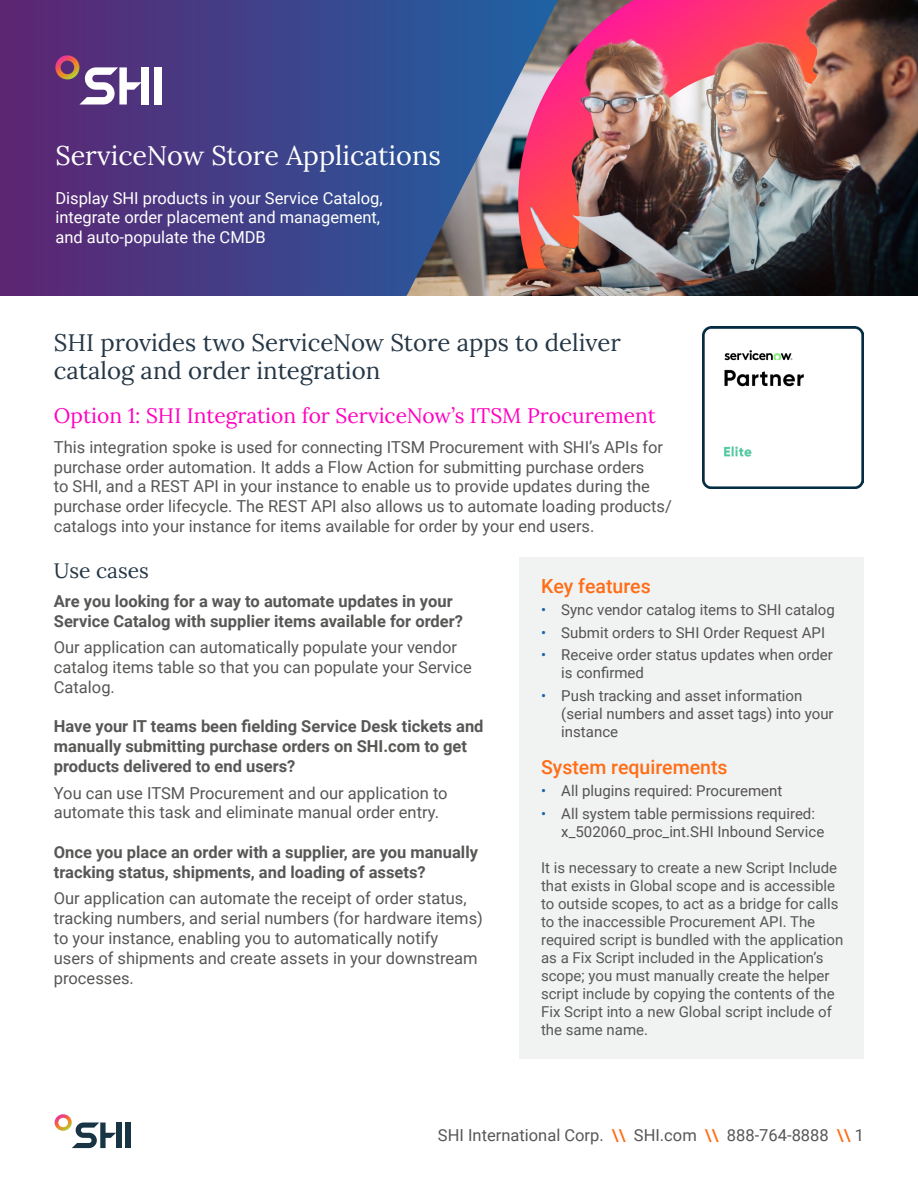
<style>
.page{position:relative;width:918px;height:1188px;background:#fff}
.page>*{position:absolute;margin:0;border:0;box-sizing:border-box;transform-origin:0 0}
.t1{font:27px "Lora";color:#fff}
.t2{font:24px/28.8px "Lora";color:#253746}
.t3{font:21px "Lora";color:#ff00c0}
.t4{font:21px "Lora";color:#253746}
.t5{font:500 19.5px "Roboto";color:#ff6d15}
.t6{font:16.5px/19.8px "Roboto";color:#575756}
.t7{font:700 16.5px/19.8px "Roboto";color:#575756}
.t8{font:16.5px/19.8px "Roboto";color:#fff}
.t9{font:15px/18px "Roboto";color:#575756}
.t10{font:15px/18px "Roboto";color:#555352}
.s1{color:#1c64a5}
.s2{font-weight:500;color:#ff6d15}
</style>
<div class="page">
<div style="left:125px;top:1123px;width:5px;height:25px;background:#193444"></div>
<svg style="left:55px;top:1114px;width:61px;height:34px"></svg>
<div style="left:116px;top:1123px;width:5px;height:25px;background:#193444"></div>
<div style="left:519px;top:557px;width:345px;height:501px;background:#f1f2f2"></div>
<img style="left:702px;top:326px;width:162px;height:162px">
<img style="left:558px;top:0;width:360px;height:296px">
<svg style="left:0;top:0;width:558px;height:296px;background:#504786"></svg>
<div style="left:154px;top:67px;width:7px;height:38px;background:#fff"></div>
<svg style="left:55px;top:55px;width:87px;height:50px"></svg>
<div style="left:142px;top:67px;width:7px;height:38px;background:#fff"></div>
<p class="t1" style="left:55px;top:135px;width:387px">ServiceNow Store Applications</p>
<p class="t8" style="left:55px;top:187px;width:329px">Display SHI products in your Service Catalog, integrate order placement and management, and auto-populate the CMDB</p>
<p class="t2" style="left:54px;top:326px;width:568px">SHI provides two ServiceNow Store apps to deliver catalog and order integration</p>
<p class="t3" style="left:54px;top:399px;width:604px">Option 1: SHI Integration for ServiceNow’s ITSM Procurement</p>
<p class="t6" style="left:54px;top:436px;width:620px">This integration spoke is used for connecting ITSM Procurement with SHI’s APIs for purchase order automation. It adds a Flow Action for submitting purchase orders<br>to SHI, and a REST API in your instance to enable us to provide updates during the purchase order lifecycle. The REST API also allows us to automate loading products/ catalogs into your instance for items available for order by your end users.</p>
<p class="t4" style="left:54px;top:555px;width:97px">Use cases</p>
<p class="t7" style="left:54px;top:591px;width:411px">Are you looking for a way to automate updates in your<br>Service Catalog with supplier items available for order?</p>
<p class="t6" style="left:54px;top:637px;width:420px">Our application can automatically populate your vendor catalog items table so that you can populate your Service<br>Catalog.</p>
<p class="t7" style="left:54px;top:716px;width:431px">Have your IT teams been fielding Service Desk tickets and manually submitting purchase orders on SHI.com to get products delivered to end users?</p>
<p class="t6" style="left:54px;top:782px;width:395px">You can use ITSM Procurement and our application to automate this task and eliminate manual order entry.</p>
<p class="t7" style="left:54px;top:842px;width:426px">Once you place an order with a supplier, are you manually tracking status, shipments, and loading of assets?</p>
<p class="t6" style="left:54px;top:888px;width:431px">Our application can automate the receipt of order status, tracking numbers, and serial numbers (for hardware items) to your instance, enabling you to automatically notify<br>users of shipments and create assets in your downstream processes.</p>
<p class="t5" style="left:541px;top:572px;width:111px">Key features</p>
<p class="t10" style="left:541px;top:600px;width:295px"><span class="s1">•</span> Sync vendor catalog items to SHI catalog</p>
<p class="t10" style="left:541px;top:623px;width:286px"><span class="s1">•</span> Submit orders to SHI Order Request API</p>
<p class="t10" style="left:561px;top:645px;width:273px;text-indent:-20px"><span class="s1">•</span> Receive order status updates when order is confirmed</p>
<p class="t10" style="left:561px;top:686px;width:274px;text-indent:-20px"><span class="s1">•</span> Push tracking and asset information (serial numbers and asset tags) into your instance</p>
<p class="t5" style="left:541px;top:753px;width:188px">System requirements</p>
<p class="t10" style="left:541px;top:781px;width:243px"><span class="s1">•</span> All plugins required: Procurement</p>
<p class="t10" style="left:561px;top:804px;width:264px;text-indent:-20px"><span class="s1">•</span> All system table permissions required: x_502060_proc_int.SHI Inbound Service</p>
<p class="t9" style="left:541px;top:858px;width:304px">It is necessary to create a new Script Include that exists in Global scope and is accessible to outside scopes, to act as a bridge for calls to the inaccessible Procurement API. The required script is bundled with the application as a Fix Script included in the Application’s scope; you must manually create the helper script include by copying the contents of the Fix Script into a new Global script include of the same name.</p>
<p class="t6" style="left:438px;top:1124px;width:428px">SHI International Corp. <span class="s2">\\</span> SHI.com <span class="s2">\\</span> 888-764-8888 <span class="s2">\\</span> 1</p>
</div>
